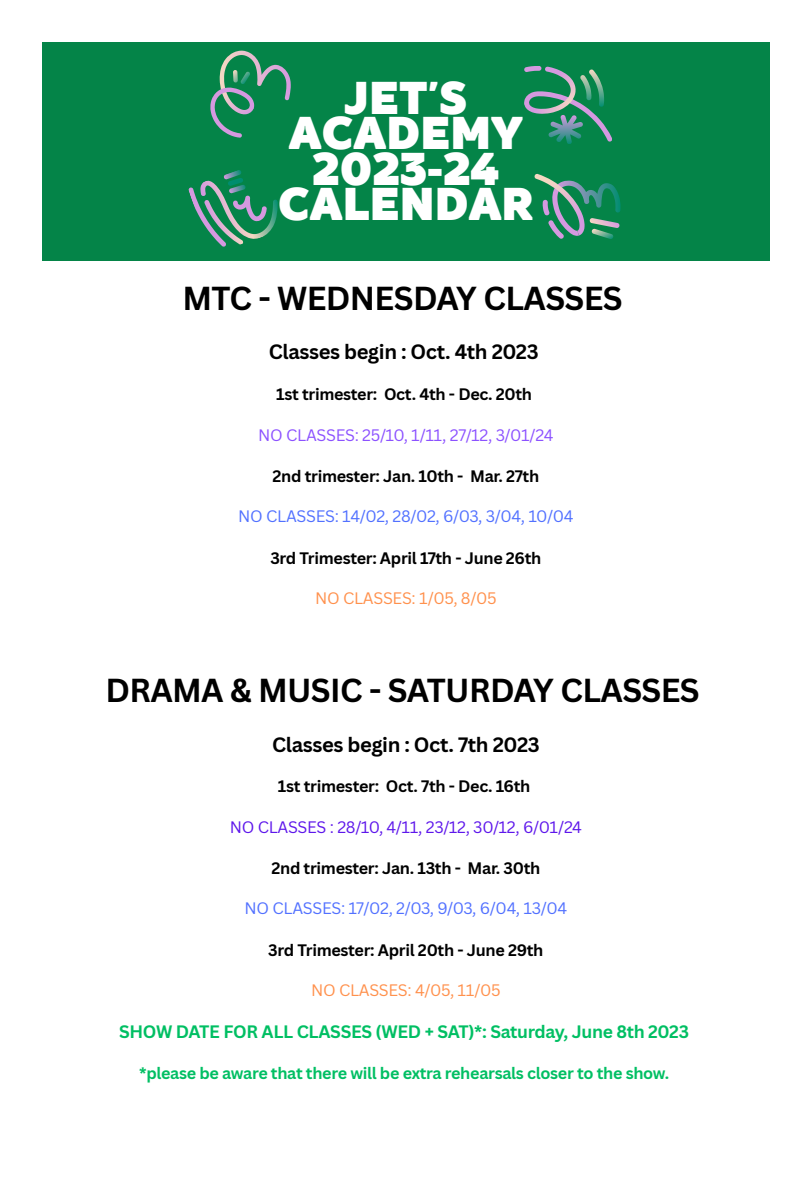
<style>
.page{position:relative;width:810px;height:1181px;background:#fff}
.page>*{position:absolute;margin:0;border:0;box-sizing:border-box;transform-origin:0 0}
.t1{font:900 44.7px/35.2px "TT Smalls";color:#fff;text-align:center}
.t2{font:700 32.25px "Canva Sans";letter-spacing:-.02em;color:#000}
.t3{font:700 20.25px "Canva Sans";letter-spacing:-.02em;color:#000}
.t4{font:700 17.55px "Canva Sans";letter-spacing:-.02em;color:#00bf63}
.t5{font:700 16.2px "Canva Sans";letter-spacing:-.02em;color:#000}
.t6{font:16.2px "Canva Sans";letter-spacing:-.02em;color:#5271ff}
.t7{font:700 16.2px "Canva Sans";letter-spacing:-.02em;color:#00bf63}
.t8{font:16.2px "Canva Sans";letter-spacing:-.02em;color:#5e17eb}
.t9{font:16.2px "Canva Sans";letter-spacing:-.02em;color:#ff914d}
.t10{font:16.2px "Canva Sans";letter-spacing:-.02em;color:#8c52ff}
</style>
<div class="page">
<div style="left:42px;top:42px;width:727px;height:218px;background:#048448"></div>
<svg style="left:524px;top:66px;width:88px;height:78px"></svg>
<svg style="left:210px;top:50px;width:81px;height:88px"></svg>
<svg style="left:534px;top:174px;width:86px;height:65px"></svg>
<svg style="left:188px;top:170px;width:90px;height:77px"></svg>
<p class="t1" style="left:278px;top:85px;width:257px">JET'S<br>ACADEMY<br>2023-24<br>CALENDAR</p>
<p class="t2" style="left:182px;top:275px;width:442px">MTC - WEDNESDAY CLASSES</p>
<p class="t3" style="left:269px;top:338px;width:271px">Classes begin : Oct. 4th 2023</p>
<p class="t5" style="left:276px;top:382px;width:257px">1st trimester: Oct. 4th - Dec. 20th</p>
<p class="t10" style="left:258px;top:424px;width:297px">NO CLASSES: 25/10, 1/11, 27/12, 3/01/24</p>
<p class="t5" style="left:273px;top:464px;width:268px">2nd trimester: Jan. 10th - Mar. 27th</p>
<p class="t6" style="left:238px;top:505px;width:337px">NO CLASSES: 14/02, 28/02, 6/03, 3/04, 10/04</p>
<p class="t5" style="left:270px;top:546px;width:273px">3rd Trimester: April 17th - June 26th</p>
<p class="t9" style="left:315px;top:586px;width:183px">NO CLASSES: 1/05, 8/05</p>
<p class="t2" style="left:105px;top:667px;width:596px">DRAMA &amp; MUSIC - SATURDAY CLASSES</p>
<p class="t3" style="left:272px;top:730px;width:269px">Classes begin : Oct. 7th 2023</p>
<p class="t5" style="left:278px;top:774px;width:254px">1st trimester: Oct. 7th - Dec. 16th</p>
<p class="t8" style="left:230px;top:815px;width:354px">NO CLASSES : 28/10, 4/11, 23/12, 30/12, 6/01/24</p>
<p class="t5" style="left:271px;top:856px;width:270px">2nd trimester: Jan. 13th - Mar. 30th</p>
<p class="t6" style="left:245px;top:897px;width:324px">NO CLASSES: 17/02, 2/03, 9/03, 6/04, 13/04</p>
<p class="t5" style="left:268px;top:938px;width:277px">3rd Trimester: April 20th - June 29th</p>
<p class="t9" style="left:311px;top:979px;width:191px">NO CLASSES: 4/05, 11/05</p>
<p class="t4" style="left:119px;top:1019px;width:572px">SHOW DATE FOR ALL CLASSES (WED + SAT)*: Saturday, June 8th 2023</p>
<p class="t7" style="left:139px;top:1061px;width:532px">*please be aware that there will be extra rehearsals closer to the show.</p>
</div>
